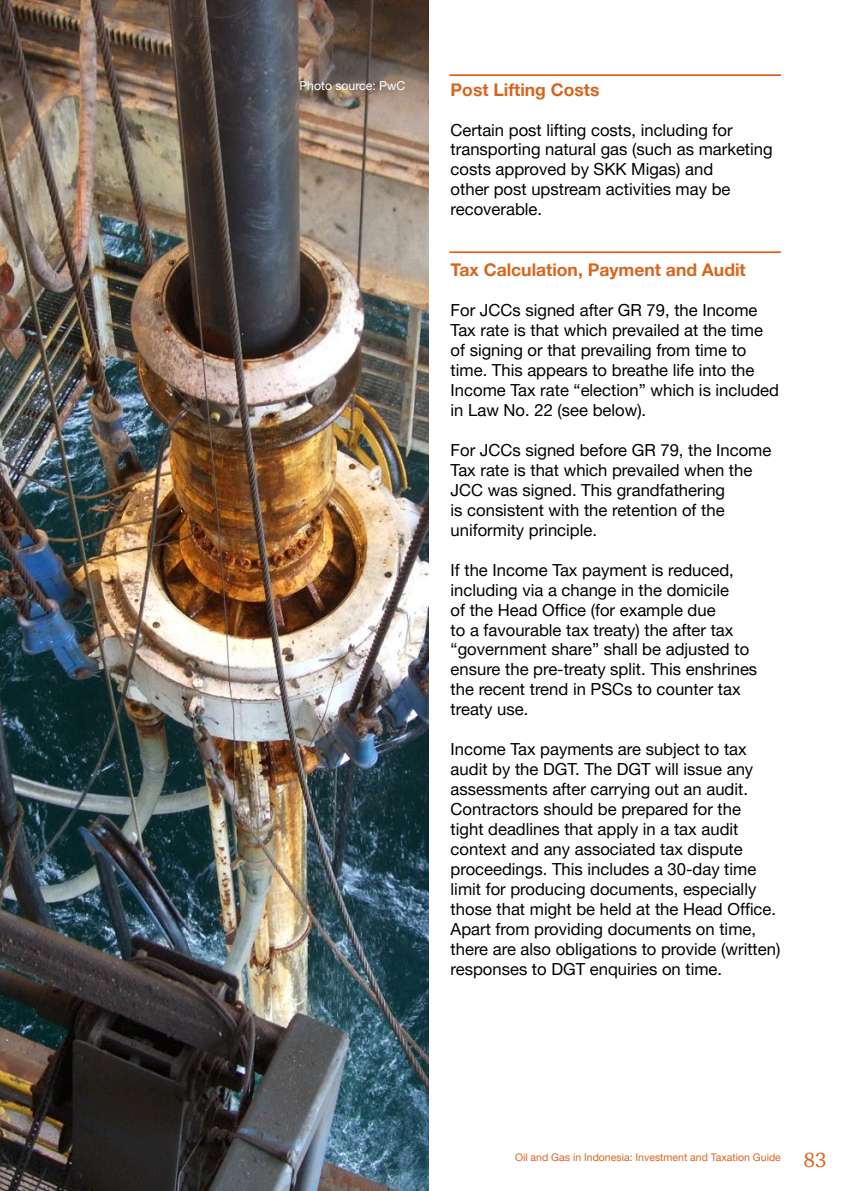
<style>
.page{position:relative;width:844px;height:1191px;background:#fff}
.page>*{position:absolute;margin:0;border:0;box-sizing:border-box;transform-origin:0 0}
.t1{font:700 17.5px "Helvetica Neue LT Pro";color:#d8651e}
.t2{font:16.62px/19.9px "Helvetica Neue LT Pro";color:#000}
.t3{font:12.25px "Helvetica Neue LT Pro";color:#fff}
.t4{font:10.5px "Helvetica Neue LT Pro";color:#d8651e}
.s1{font-family:"ITC Charter Com";font-size:21px}
</style>
<div class="page">
<hr style="left:449px;top:74px;width:331px;height:2px;background:#d8651e">
<hr style="left:449px;top:251px;width:331px;height:2px;background:#d8651e">
<img style="left:0;top:1px;width:428px;height:1190px">
<p class="t3" style="left:299px;top:79px;width:107px">Photo source: PwC</p>
<p class="t1" style="left:450px;top:79px;width:150px">Post Lifting Costs</p>
<p class="t2" style="left:450px;top:119px;width:323px">Certain post lifting costs, including for transporting natural gas (such as marketing costs approved by SKK Migas) and<br>other post upstream activities may be recoverable.</p>
<p class="t1" style="left:450px;top:259px;width:296px">Tax Calculation, Payment and Audit</p>
<p class="t2" style="left:450px;top:300px;width:330px">For JCCs signed after GR 79, the Income Tax rate is that which prevailed at the time of signing or that prevailing from time to time. This appears to breathe life into the Income Tax rate “election” which is included in Law No. 22 (see below).</p>
<p class="t2" style="left:450px;top:439px;width:322px">For JCCs signed before GR 79, the Income Tax rate is that which prevailed when the JCC was signed. This grandfathering<br>is consistent with the retention of the uniformity principle.</p>
<p class="t2" style="left:450px;top:559px;width:308px">If the Income Tax payment is reduced, including via a change in the domicile<br>of the Head Office (for example due<br>to a favourable tax treaty) the after tax “government share” shall be adjusted to ensure the pre-treaty split. This enshrines the recent trend in PSCs to counter tax treaty use.</p>
<p class="t2" style="left:450px;top:739px;width:331px">Income Tax payments are subject to tax audit by the DGT. The DGT will issue any assessments after carrying out an audit.<br>Contractors should be prepared for the<br>tight deadlines that apply in a tax audit context and any associated tax dispute proceedings. This includes a 30-day time limit for producing documents, especially those that might be held at the Head Office.<br>Apart from providing documents on time, there are also obligations to provide (written) responses to DGT enquiries on time.</p>
<p class="t4" style="left:515px;top:1151px;width:313px">Oil and Gas in Indonesia: Investment and Taxation Guide <span class="s1">83</span></p>
</div>
